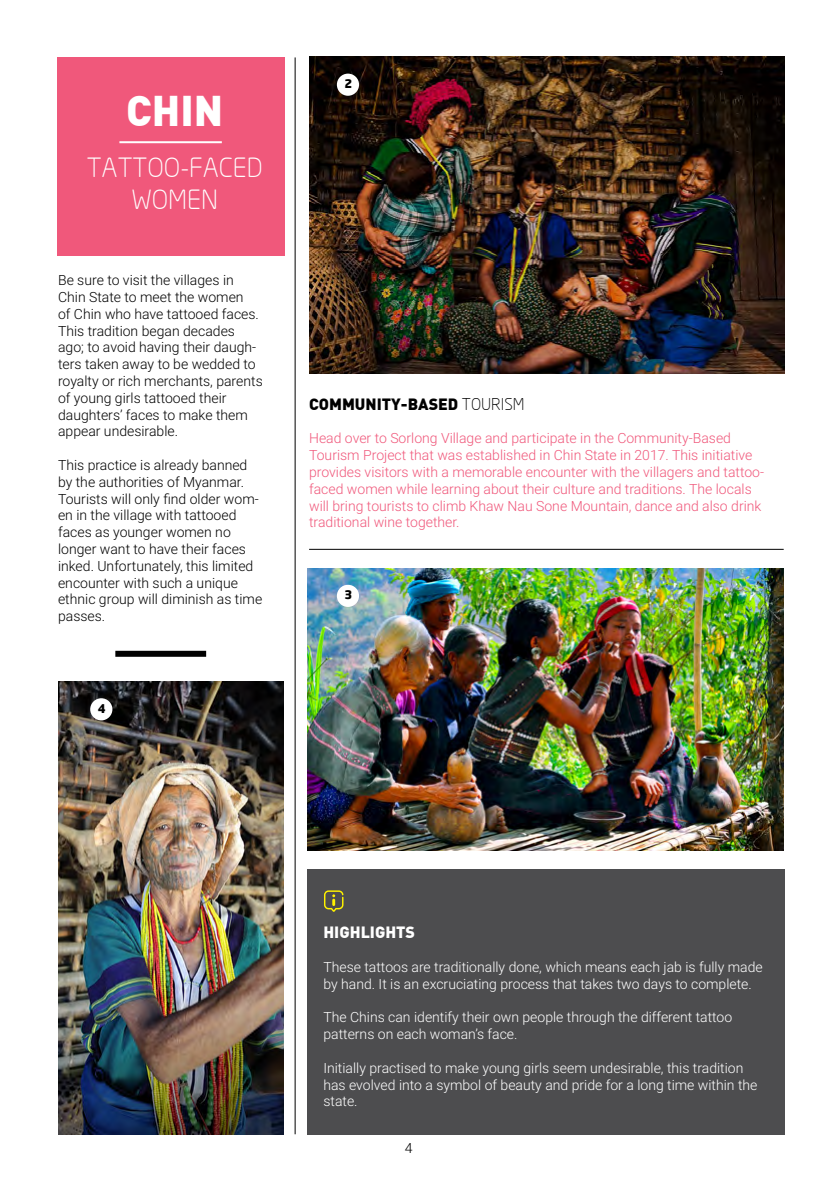
<style>
.page{position:relative;width:840px;height:1191px;background:#fff}
.page>*{position:absolute;margin:0;border:0;box-sizing:border-box;transform-origin:0 0}
.t1{font:900 42px "DIN";color:#fff}
.t2{font:300 26px/31.2px "Neo Sans";color:#fff;text-align:center}
.t3{font:900 16px "DIN";color:#000}
.t4{font:900 16px "DIN";color:#fff}
.t5{font:300 14px/16.8px "Roboto";color:#000}
.t6{font:300 14px/16.8px "Roboto";color:#f0587b}
.t7{font:300 14px/16.8px "Roboto";color:#fff}
.t8{font:900 11.8px "Neo Sans";color:#000}
.s1{font-family:"Neo Sans";font-weight:300}
</style>
<div class="page">
<div style="left:115px;top:651px;width:91px;height:6px;background:#000"></div>
<div style="left:57px;top:57px;width:227px;height:199px;background:#f0587b"></div>
<hr style="left:119px;top:141px;width:103px;height:2px;background:#fff">
<img style="left:309px;top:57px;width:475px;height:316px">
<img style="left:58px;top:682px;width:225px;height:452px">
<div style="left:307px;top:869px;width:477px;height:265px;background:#4d4d4f"></div>
<svg style="left:324px;top:890px;width:19px;height:22px"></svg>
<img style="left:307px;top:568px;width:476px;height:282px">
<hr style="left:294px;top:57px;width:1px;height:1077px;background:#000">
<hr style="left:309px;top:549px;width:474px;height:1px;background:#000">
<div style="left:336px;top:74px;width:23px;height:22px;background:#fff;border-radius:50%"></div>
<div style="left:336px;top:585px;width:23px;height:22px;background:#fff;border-radius:50%"></div>
<div style="left:90px;top:698px;width:22px;height:22px;background:#fff;border-radius:50%"></div>
<h1 class="t1" style="left:126px;top:83px;width:98px">CHIN</h1>
<h2 class="t2" style="left:87px;top:152px;width:177px">TATTOO-FACED<br>WOMEN</h2>
<p class="t5" style="left:58px;top:271px;width:206px">Be sure to visit the villages in<br>Chin State to meet the women<br>of Chin who have tattooed faces.<br>This tradition began decades ago; to avoid having their daugh&shy;ters taken away to be wedded to royalty or rich merchants, parents of young girls tattooed their daughters’ faces to make them appear undesirable.</p>
<p class="t5" style="left:58px;top:456px;width:205px">This practice is already banned by the authorities of Myanmar.<br>Tourists will only find older wom&shy;en in the village with tattooed faces as younger women no longer want to have their faces inked. Unfortunately, this limited encounter with such a unique ethnic group will diminish as time passes.</p>
<p class="t8" style="left:98px;top:700px;width:9px">4</p>
<p class="t8" style="left:344px;top:76px;width:9px">2</p>
<p class="t3" style="left:309px;top:393px;width:217px">COMMUNITY-BASED <span class="s1">TOURISM</span></p>
<p class="t6" style="left:309px;top:429px;width:456px">Head over to Sorlong Village and participate in the Community-Based Tourism Project that was established in Chin State in 2017. This initiative provides visitors with a memorable encounter with the villagers and tattoo&shy;faced women while learning about their culture and traditions. The locals will bring tourists to climb Khaw Nau Sone Mountain, dance and also drink traditional wine together.</p>
<p class="t8" style="left:344px;top:587px;width:9px">3</p>
<p class="t4" style="left:323px;top:921px;width:93px">HIGHLIGHTS</p>
<p class="t7" style="left:323px;top:958px;width:440px">These tattoos are traditionally done, which means each jab is fully made by hand. It is an excruciating process that takes two days to complete.</p>
<p class="t7" style="left:323px;top:1008px;width:410px">The Chins can identify their own people through the different tattoo patterns on each woman’s face.</p>
<p class="t7" style="left:323px;top:1058px;width:435px">Initially practised to make young girls seem undesirable, this tradition has evolved into a symbol of beauty and pride for a long time within the state.</p>
<p class="t5" style="left:404px;top:1139px;width:9px">4</p>
</div>
